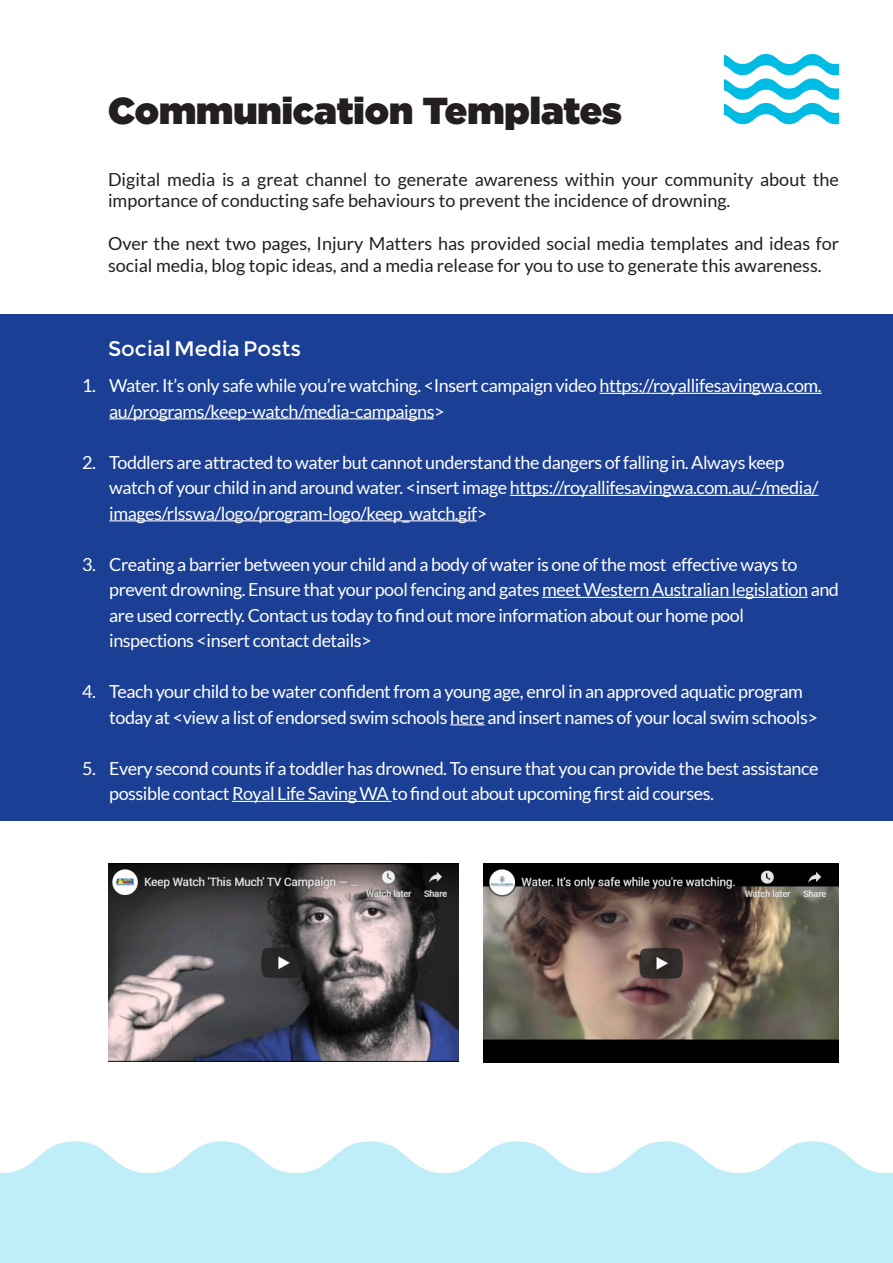
<style>
.page{position:relative;width:893px;height:1263px;background:#fff}
.page>*{position:absolute;margin:0;border:0;box-sizing:border-box;transform-origin:0 0}
.t1{font:900 37.5px "Gotham";color:#231f20}
.t2{font:21px "Montserrat";color:#fff}
.t3{font:18px/25.5px "Lato";letter-spacing:-.025em;color:#fff}
.t4{font:18px/21.6px "Lato";color:#231f20}
</style>
<div class="page">
<div style="left:0;top:314px;width:893px;height:507px;background:#1b3f95"></div>
<hr style="left:599px;top:393px;width:223px;height:1px;background:#fff">
<hr style="left:109px;top:418px;width:325px;height:1px;background:#fff">
<hr style="left:510px;top:495px;width:308px;height:1px;background:#fff">
<hr style="left:109px;top:520px;width:368px;height:1px;background:#fff">
<hr style="left:542px;top:597px;width:266px;height:1px;background:#fff">
<hr style="left:450px;top:724px;width:34px;height:1px;background:#fff">
<hr style="left:232px;top:801px;width:159px;height:1px;background:#fff">
<img style="left:484px;top:864px;width:355px;height:198px">
<img style="left:108px;top:864px;width:351px;height:198px">
<svg style="left:724px;top:54px;width:115px;height:70px"></svg>
<svg style="left:0;top:1141px;width:893px;height:122px;background:#c8f0f8"></svg>
<p class="t1" style="left:108px;top:84px;width:515px">Communication Templates</p>
<p class="t4" style="left:108px;top:168px;width:732px">Digital media is a great channel to generate awareness within your community about the importance of conducting safe behaviours to prevent the incidence of drowning.</p>
<p class="t4" style="left:108px;top:233px;width:732px">Over the next two pages, Injury Matters has provided social media templates and ideas for social media, blog topic ideas, and a media release for you to use to generate this awareness.</p>
<p class="t2" style="left:108px;top:337px;width:195px">Social Media Posts</p>
<p class="t3" style="left:109px;top:373px;width:714px;text-indent:-27px">1. Water. It’s only safe while you’re watching. &lt;Insert campaign video https://royallifesavingwa.com. au/programs/keep-watch/media-campaigns&gt;</p>
<p class="t3" style="left:109px;top:449px;width:711px;text-indent:-27px">2. Toddlers are attracted to water but cannot understand the dangers of falling in. Always keep watch of your child in and around water. &lt;insert image https://royallifesavingwa.com.au/-/media/ images/rlsswa/logo/program-logo/keep_watch.gif&gt;</p>
<p class="t3" style="left:109px;top:551px;width:731px;text-indent:-27px">3. Creating a barrier between your child and a body of water is one of the most effective ways to prevent drowning. Ensure that your pool fencing and gates meet Western Australian legislation and are used correctly. Contact us today to find out more information about our home pool<br>inspections &lt;insert contact details&gt;</p>
<p class="t3" style="left:109px;top:679px;width:710px;text-indent:-27px">4. Teach your child to be water confident from a young age, enrol in an approved aquatic program today at &lt;view a list of endorsed swim schools here and insert names of your local swim schools&gt;</p>
<p class="t3" style="left:109px;top:755px;width:711px;text-indent:-27px">5. Every second counts if a toddler has drowned. To ensure that you can provide the best assistance possible contact Royal Life Saving WA to find out about upcoming first aid courses.</p>
</div>
